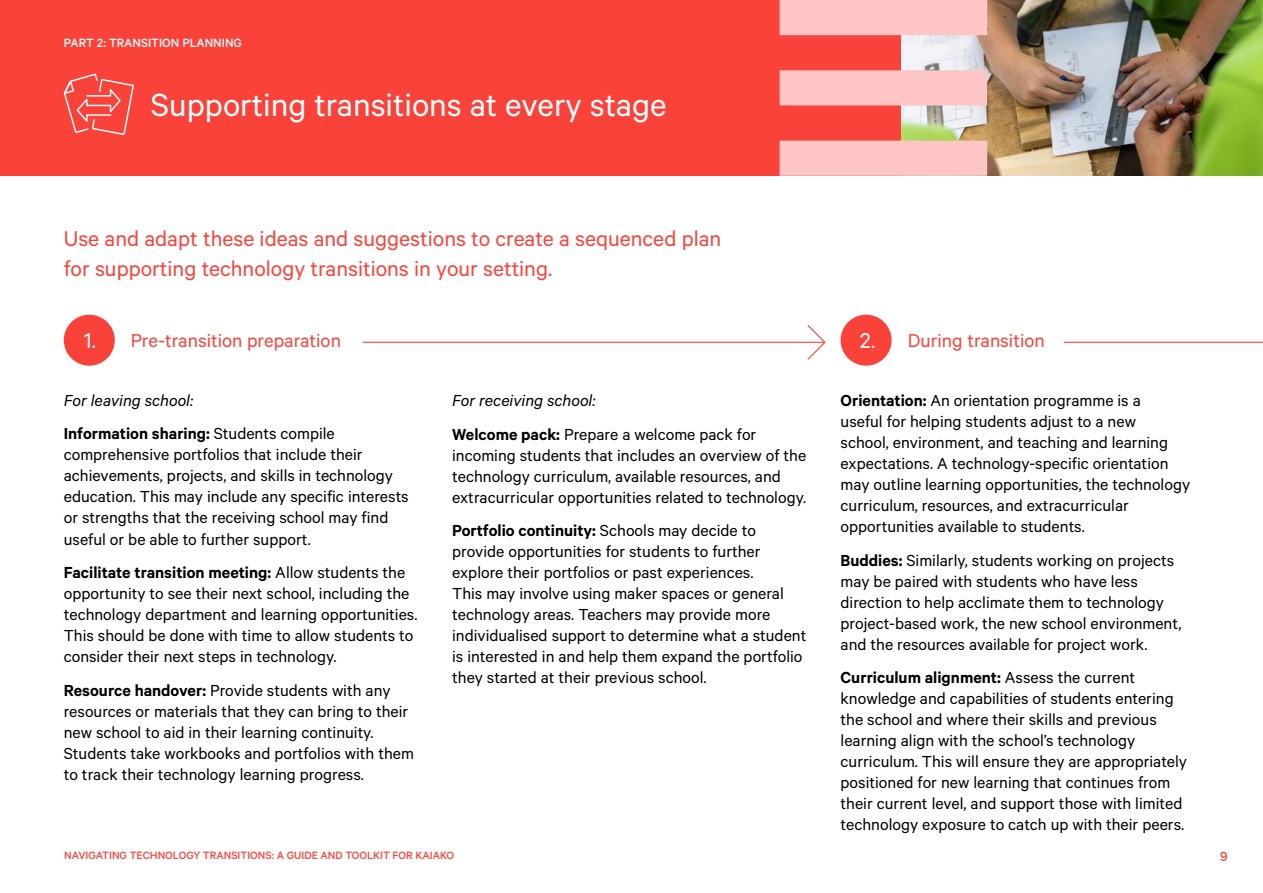
<style>
.page{position:relative;width:1263px;height:893px;background:#fff}
.page>*{position:absolute;margin:0;border:0;box-sizing:border-box;transform-origin:0 0}
.t1{font:36px "Calibre";color:#fff}
.t2{font:24px/30px "Calibre";color:#f9423a}
.t3{font:21px "Calibre";color:#f9423a}
.t4{font:18px/21px "Calibre";color:#000}
.t5{font:600 18px/33.8px "Calibre";color:#000}
.t6{font:500 15px "Calibre";color:#f9423a}
.t7{font:500 13.5px "Calibre";color:#fff}
.t8{font:500 12px "Calibre";color:#f9423a}
.s1{font-size:24px;color:#fff}
.s2{font-weight:400;font-style:italic}
.s3{font-weight:400}
.s4{font-weight:600}
.s5{font-style:italic}
</style>
<div class="page">
<div style="left:0;top:0;width:1263px;height:176px;background:#f9423a"></div>
<img style="left:987px;top:0;width:276px;height:176px">
<svg style="left:64px;top:74px;width:70px;height:61px"></svg>
<div style="left:64px;top:315px;width:51px;height:51px;background:#f9423a;border-radius:50%"></div>
<div style="left:840px;top:315px;width:51px;height:51px;background:#f9423a;border-radius:50%"></div>
<svg style="left:780px;top:0;width:207px;height:176px"></svg>
<hr style="left:362px;top:342px;width:462px;height:1px;background:#f9423a">
<svg style="left:806px;top:325px;width:20px;height:35px"></svg>
<hr style="left:1064px;top:342px;width:199px;height:1px;background:#f9423a">
<p class="t7" style="left:64px;top:35px;width:180px">PART 2: TRANSITION PLANNING</p>
<h1 class="t1" style="left:151px;top:83px;width:517px">Supporting transitions at every stage</h1>
<h2 class="t2" style="left:64px;top:223px;width:659px">Use and adapt these ideas and suggestions to create a sequenced plan for supporting technology transitions in your setting.</h2>
<p class="t3" style="left:84px;top:328px;width:258px"><span class="s1">1.</span> Pre-transition preparation</p>
<p class="t3" style="left:860px;top:328px;width:186px"><span class="s1">2.</span> During transition</p>
<p class="t5" style="left:64px;top:383px;width:273px"><span class="s2">For leaving school:<br></span>Information sharing: <span class="s3">Students compile</span></p>
<p class="t4" style="left:64px;top:444px;width:346px">comprehensive portfolios that include their achievements, projects, and skills in technology education. This may include any specific interests or strengths that the receiving school may find useful or be able to further support.</p>
<p class="t4" style="left:64px;top:561px;width:355px"><span class="s4">Facilitate transition meeting:</span> Allow students the opportunity to see their next school, including the technology department and learning opportunities.<br>This should be done with time to allow students to consider their next steps in technology.</p>
<p class="t4" style="left:64px;top:679px;width:352px"><span class="s4">Resource handover:</span> Provide students with any resources or materials that they can bring to their new school to aid in their learning continuity.<br>Students take workbooks and portfolios with them to track their technology learning progress.</p>
<p class="t4" style="left:452px;top:383px;width:306px;line-height:33.8px"><span class="s5">For receiving school:<br></span><span class="s4">Welcome pack:</span> Prepare a welcome pack for</p>
<p class="t4" style="left:452px;top:444px;width:356px">incoming students that includes an overview of the technology curriculum, available resources, and extracurricular opportunities related to technology.</p>
<p class="t4" style="left:452px;top:520px;width:356px"><span class="s4">Portfolio continuity:</span> Schools may decide to provide opportunities for students to further explore their portfolios or past experiences.<br>This may involve using maker spaces or general technology areas. Teachers may provide more individualised support to determine what a student is interested in and help them expand the portfolio they started at their previous school.</p>
<p class="t4" style="left:840px;top:389px;width:351px"><span class="s4">Orientation:</span> An orientation programme is a<br>useful for helping students adjust to a new<br>school, environment, and teaching and learning expectations. A technology-specific orientation may outline learning opportunities, the technology curriculum, resources, and extracurricular opportunities available to students.</p>
<p class="t4" style="left:840px;top:549px;width:342px"><span class="s4">Buddies:</span> Similarly, students working on projects may be paired with students who have less direction to help acclimate them to technology project-based work, the new school environment, and the resources available for project work.</p>
<p class="t4" style="left:840px;top:666px;width:348px"><span class="s4">Curriculum alignment:</span> Assess the current knowledge and capabilities of students entering the school and where their skills and previous learning align with the school’s technology curriculum. This will ensure they are appropriately positioned for new learning that continues from their current level, and support those with limited technology exposure to catch up with their peers.</p>
<p class="t8" style="left:64px;top:849px;width:392px">NAVIGATING TECHNOLOGY TRANSITIONS: A GUIDE AND TOOLKIT FOR KAIAKO</p>
<p class="t6" style="left:1220px;top:848px;width:9px">9</p>
</div>
